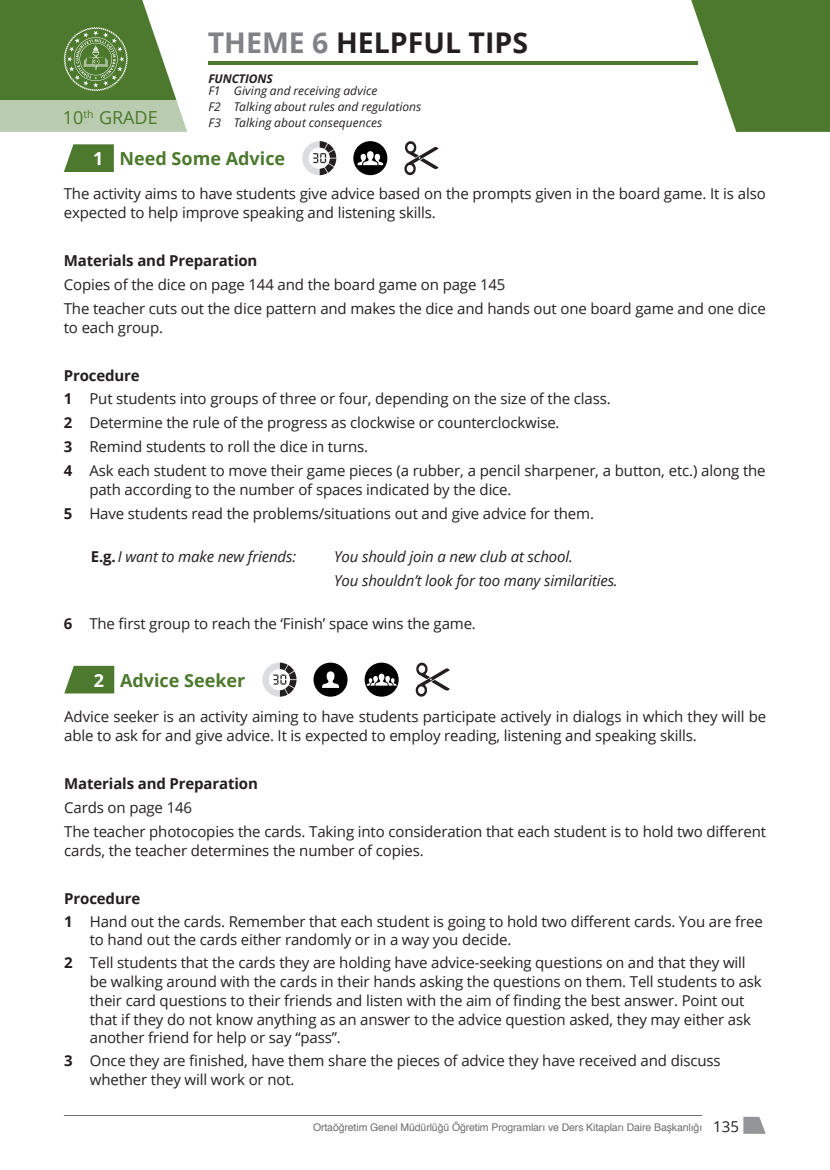
<style>
.page{position:relative;width:830px;height:1170px;background:#fff}
.page>*{position:absolute;margin:0;border:0;box-sizing:border-box;transform-origin:0 0}
.t1{font:700 28.5px "Open Sans";color:#231f20}
.t2{font:700 18px "Open Sans";color:#4c792d}
.t3{font:18px "Open Sans";color:#4c792d}
.t4{font:700 18px "Open Sans";color:#fff}
.Ana_Metin{font:15px/18.8px "Open Sans";letter-spacing:-.01em;color:#231f20}
.Madde_numaralı{font:italic 15px "Open Sans";letter-spacing:-.01em;color:#231f20}
.Ana_Metin-2{font:700 15px "Open Sans";letter-spacing:-.01em;color:#231f20}
.t5{font:italic 12px/16.2px "Open Sans";letter-spacing:.005em;color:#231f20}
.t6{font:italic 700 12px "Open Sans";letter-spacing:-.01em;color:#231f20}
.t7{font:10.5px "Helvetica";letter-spacing:-.01em;color:#6c6d70}
.s1{color:#808285}
.s2{font-weight:700}
.s3{font-weight:700;font-style:normal}
</style>
<div class="page">
<svg style="left:743px;top:1116px;width:22px;height:17px"></svg>
<hr style="left:208px;top:61px;width:489px;height:4px;background:#4c792d">
<svg style="left:0;top:0;width:177px;height:100px"></svg>
<div style="left:0;top:100px;width:187px;height:32px;background:#baccaf"></div>
<svg style="left:691px;top:0;width:138px;height:132px"></svg>
<hr style="left:64px;top:1114px;width:638px;height:1px;background:#6c6d70">
<div style="left:353px;top:141px;width:34px;height:34px;background:#000001;border-radius:50%"></div>
<svg style="left:357px;top:151px;width:26px;height:14px"></svg>
<svg style="left:64px;top:144px;width:50px;height:28px"></svg>
<svg style="left:302px;top:141px;width:34px;height:34px"></svg>
<svg style="left:404px;top:141px;width:34px;height:35px"></svg>
<svg style="left:415px;top:662px;width:34px;height:35px"></svg>
<svg style="left:64px;top:665px;width:50px;height:28px"></svg>
<svg style="left:262px;top:662px;width:34px;height:34px"></svg>
<div style="left:313px;top:662px;width:34px;height:34px;background:#000001;border-radius:50%"></div>
<svg style="left:322px;top:671px;width:17px;height:17px"></svg>
<div style="left:364px;top:662px;width:34px;height:34px;background:#000001;border-radius:50%"></div>
<svg style="left:366px;top:673px;width:30px;height:12px"></svg>
<h1 class="t1" style="left:207px;top:23px;width:322px"><span class="s1">THEME 6</span> HELPFUL TIPS</h1>
<p class="t6" style="left:208px;top:70px;width:66px">FUNCTIONS</p>
<p class="t5" style="left:208px;top:82px;width:214px">F1 Giving and receiving advice<br>F2 Talking about rules and regulations</p>
<p class="t3" style="left:63px;top:105px;width:96px">10<sup>th</sup> GRADE</p>
<p class="t5" style="left:208px;top:115px;width:175px">F3 Talking about consequences</p>
<p class="t4" style="left:93px;top:146px;width:12px">1</p>
<p class="t2" style="left:119px;top:146px;width:167px">Need Some Advice</p>
<p class="Ana_Metin" style="left:64px;top:183px;width:703px;line-height:19.5px">The activity aims to have students give advice based on the prompts given in the board game. It is also expected to help improve speaking and listening skills.</p>
<p class="Ana_Metin-2" style="left:64px;top:250px;width:195px">Materials and Preparation</p>
<p class="Ana_Metin" style="left:64px;top:274px;width:443px">Copies of the dice on page 144 and the board game on page 145</p>
<p class="Ana_Metin" style="left:64px;top:298px;width:703px;line-height:19.5px">The teacher cuts out the dice pattern and makes the dice and hands out one board game and one dice to each group.</p>
<p class="Ana_Metin-2" style="left:64px;top:364px;width:77px">Procedure</p>
<p class="Ana_Metin" style="left:64px;top:389px;width:548px"><span class="s2">1</span> Put students into groups of three or four, depending on the size of the class.</p>
<p class="Ana_Metin" style="left:64px;top:413px;width:497px"><span class="s2">2</span> Determine the rule of the progress as clockwise or counterclockwise.</p>
<p class="Ana_Metin" style="left:64px;top:436px;width:306px"><span class="s2">3</span> Remind students to roll the dice in turns.</p>
<p class="Ana_Metin" style="left:89px;top:460px;width:677px;line-height:19.5px;text-indent:-26px"><span class="s2">4</span> Ask each student to move their game pieces (a rubber, a pencil sharpener, a button, etc.) along the path according to the number of spaces indicated by the dice.</p>
<p class="Ana_Metin" style="left:64px;top:503px;width:531px"><span class="s2">5</span> Have students read the problems/situations out and give advice for them.</p>
<p class="Madde_numaralı" style="left:91px;top:546px;width:207px"><span class="s3">E.g.</span>I want to make new friends:</p>
<p class="Madde_numaralı" style="left:334px;top:546px;width:240px">You should join a new club at school.</p>
<p class="Madde_numaralı" style="left:334px;top:570px;width:285px">You shouldn’t look for too many similarities.</p>
<p class="Ana_Metin" style="left:64px;top:613px;width:413px"><span class="s2">6</span> The first group to reach the ‘Finish’ space wins the game.</p>
<p class="t4" style="left:94px;top:667px;width:12px">2</p>
<p class="t2" style="left:120px;top:667px;width:127px">Advice Seeker</p>
<p class="Ana_Metin" style="left:64px;top:706px;width:703px;line-height:19.5px">Advice seeker is an activity aiming to have students participate actively in dialogs in which they will be able to ask for and give advice. It is expected to employ reading, listening and speaking skills.</p>
<p class="Ana_Metin-2" style="left:64px;top:772px;width:195px">Materials and Preparation</p>
<p class="Ana_Metin" style="left:64px;top:797px;width:129px">Cards on page 146</p>
<p class="Ana_Metin" style="left:64px;top:820px;width:703px;line-height:19.5px">The teacher photocopies the cards. Taking into consideration that each student is to hold two different cards, the teacher determines the number of copies.</p>
<p class="Ana_Metin-2" style="left:64px;top:887px;width:77px">Procedure</p>
<p class="Ana_Metin" style="left:90px;top:911px;width:674px;text-indent:-26px"><span class="s2">1</span> Hand out the cards. Remember that each student is going to hold two different cards. You are free to hand out the cards either randomly or in a way you decide.</p>
<p class="Ana_Metin" style="left:90px;top:953px;width:673px;text-indent:-26px"><span class="s2">2</span> Tell students that the cards they are holding have advice-seeking questions on and that they will be walking around with the cards in their hands asking the questions on them. Tell students to ask their card questions to their friends and listen with the aim of finding the best answer. Point out that if they do not know anything as an answer to the advice question asked, they may either ask another friend for help or say “pass”.</p>
<p class="Ana_Metin" style="left:90px;top:1051px;width:632px;text-indent:-26px"><span class="s2">3</span> Once they are finished, have them share the pieces of advice they have received and discuss whether they will work or not.</p>
<p class="t7" style="left:313px;top:1119px;width:390px">Ortaöğretim Genel Müdürlüğü Öğretim Programları ve Ders Kitapları Daire Başkanlığı</p>
<p class="Ana_Metin" style="left:712px;top:1116px;width:27px">135</p>
</div>
